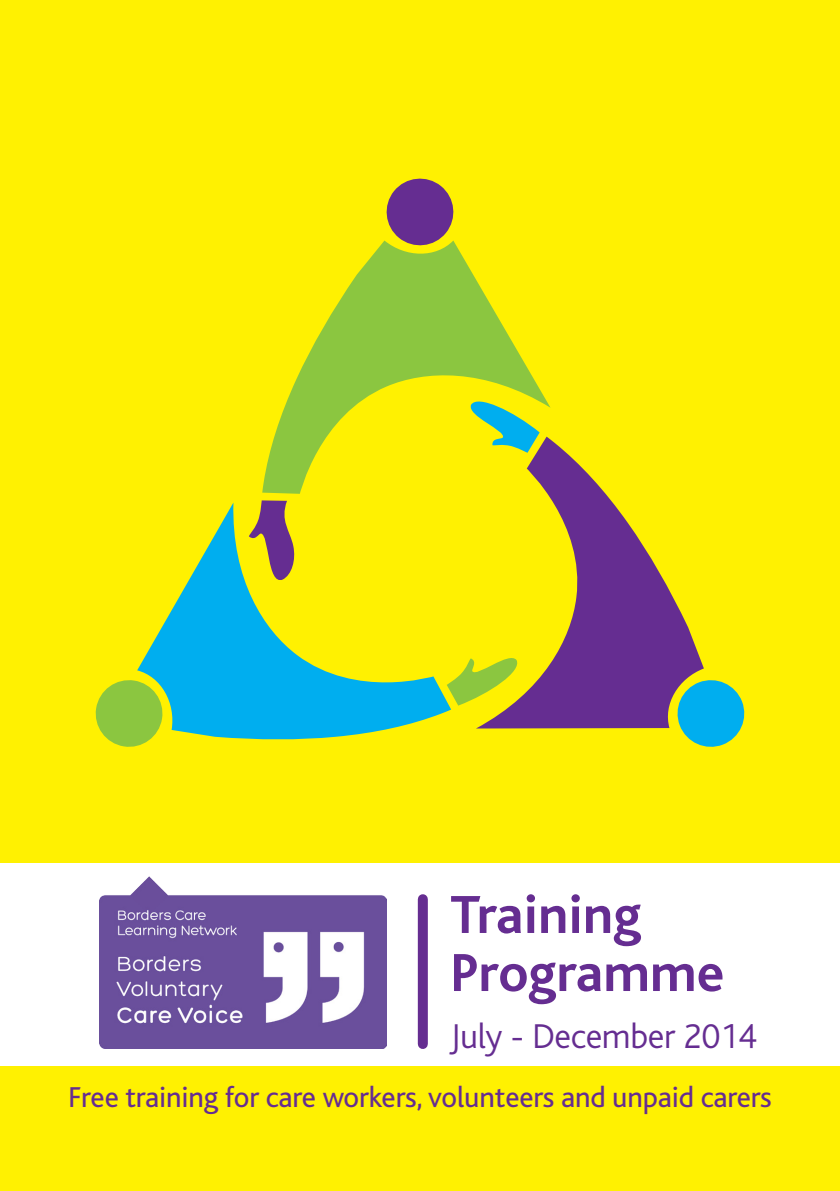
<style>
.page{position:relative;width:840px;height:1191px;background:#fff}
.page>*{position:absolute;margin:0;border:0;box-sizing:border-box;transform-origin:0 0}
.t1{font:700 56px/58px "Bliss";color:#652d91}
.t2{font:300 36px "Bliss";letter-spacing:-.01em;color:#652d91}
.t3{font:30px "Bliss";letter-spacing:-.005em;color:#652d91}
</style>
<div class="page">
<div style="left:0;top:0;width:839px;height:1191px;background:#fff101"></div>
<div style="left:0;top:863px;width:839px;height:203px;background:#fff"></div>
<svg style="left:261px;top:500px;width:26px;height:2px"></svg>
<svg style="left:262px;top:244px;width:288px;height:250px"></svg>
<svg style="left:382px;top:178px;width:75px;height:71px"></svg>
<svg style="left:137px;top:502px;width:314px;height:238px"></svg>
<svg style="left:95px;top:677px;width:70px;height:70px"></svg>
<svg style="left:446px;top:650px;width:29px;height:55px"></svg>
<svg style="left:475px;top:436px;width:228px;height:292px"></svg>
<svg style="left:672px;top:676px;width:73px;height:71px"></svg>
<svg style="left:466px;top:394px;width:73px;height:59px"></svg>
<img style="left:100px;top:876px;width:286px;height:172px">
<div style="left:417px;top:899px;width:10px;height:145px;background:#652d91"></div>
<h1 class="t1" style="left:450px;top:886px;width:275px">Training<br>Programme</h1>
<p class="t2" style="left:450px;top:1016px;width:308px">July - December 2014</p>
<p class="t3" style="left:68px;top:1081px;width:705px">Free training for care workers, volunteers and unpaid carers</p>
</div>
